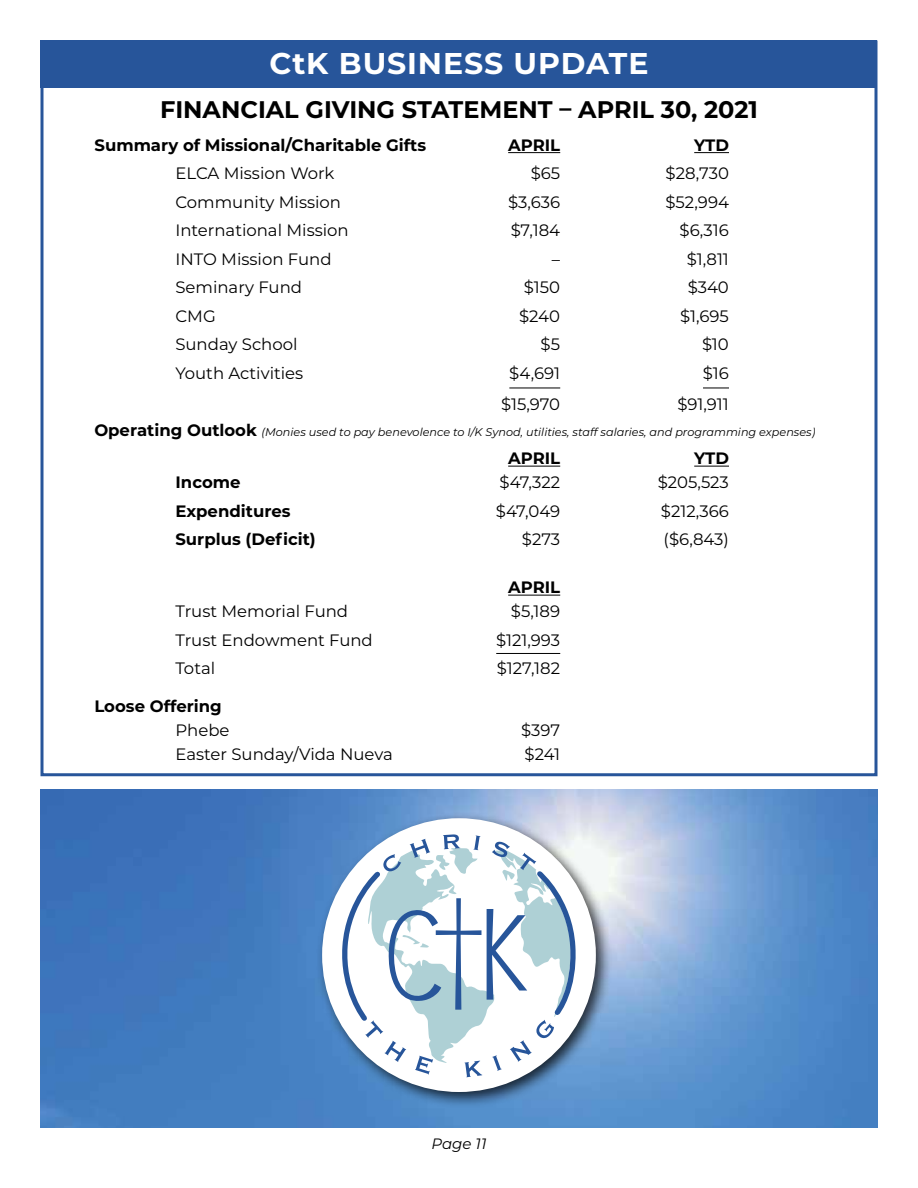
<style>
.page{position:relative;width:918px;height:1188px;background:#fff}
.page>*{position:absolute;margin:0;border:0;box-sizing:border-box;transform-origin:0 0}
.t1{font:700 30px "Montserrat";letter-spacing:.03em;color:#fff}
.t2{font:700 24px "Montserrat";color:#000}
.t3{font:16.5px "Montserrat";color:#000}
.t4{font:700 16.5px "Montserrat";color:#000}
.t5{font:italic 15px "Montserrat";color:#000}
.t6{font:italic 11.25px "Montserrat";color:#000}
.s1{font-weight:700;font-style:normal;font-size:16.5px}
</style>
<div class="page">
<div style="left:40px;top:40px;width:838px;height:48px;background:#27559a"></div>
<hr style="left:508px;top:152px;width:52px;height:1px;background:#000">
<hr style="left:694px;top:152px;width:35px;height:1px;background:#000">
<hr style="left:509px;top:388px;width:51px;height:1px;background:#000">
<svg style="left:703px;top:388px;width:26px;height:1px"></svg>
<hr style="left:508px;top:466px;width:52px;height:1px;background:#000">
<hr style="left:694px;top:466px;width:35px;height:1px;background:#000">
<hr style="left:508px;top:595px;width:52px;height:1px;background:#000">
<hr style="left:496px;top:653px;width:64px;height:1px;background:#000">
<img style="left:40px;top:790px;width:838px;height:337px">
<div style="left:316px;top:812px;width:296px;height:297px;background:#000;opacity:.75"></div>
<div style="left:322px;top:818px;width:274px;height:274px;background:#fff;border-radius:50%"></div>
<svg style="left:336px;top:834px;width:245px;height:243px"></svg>
<h1 class="t1" style="left:269px;top:42px;width:381px">CtK BUSINESS UPDATE</h1>
<h2 class="t2" style="left:160px;top:92px;width:599px">FINANCIAL GIVING STATEMENT – APRIL 30, 2021</h2>
<p class="t4" style="left:94px;top:133px;width:333px">Summary of Missional/Charitable Gifts</p>
<p class="t4" style="left:508px;top:133px;width:54px">APRIL</p>
<p class="t4" style="left:694px;top:133px;width:36px">YTD</p>
<p class="t3" style="left:175px;top:162px;width:161px">ELCA Mission Work</p>
<p class="t3" style="left:531px;top:162px;width:31px">$65</p>
<p class="t3" style="left:666px;top:162px;width:65px">$28,730</p>
<p class="t3" style="left:175px;top:191px;width:167px">Community Mission</p>
<p class="t3" style="left:508px;top:191px;width:54px">$3,636</p>
<p class="t3" style="left:666px;top:191px;width:65px">$52,994</p>
<p class="t3" style="left:175px;top:219px;width:175px">International Mission</p>
<p class="t3" style="left:511px;top:219px;width:51px">$7,184</p>
<p class="t3" style="left:680px;top:219px;width:51px">$6,316</p>
<p class="t3" style="left:175px;top:248px;width:158px">INTO Mission Fund</p>
<p class="t3" style="left:552px;top:248px;width:10px">–</p>
<p class="t3" style="left:687px;top:248px;width:44px">$1,811</p>
<p class="t3" style="left:175px;top:276px;width:128px">Seminary Fund</p>
<p class="t3" style="left:524px;top:276px;width:38px">$150</p>
<p class="t3" style="left:688px;top:276px;width:43px">$340</p>
<p class="t3" style="left:175px;top:305px;width:42px">CMG</p>
<p class="t3" style="left:519px;top:305px;width:42px">$240</p>
<p class="t3" style="left:680px;top:305px;width:50px">$1,695</p>
<p class="t3" style="left:175px;top:333px;width:124px">Sunday School</p>
<p class="t3" style="left:541px;top:333px;width:21px">$5</p>
<p class="t3" style="left:702px;top:333px;width:28px">$10</p>
<p class="t3" style="left:175px;top:362px;width:129px">Youth Activities</p>
<p class="t3" style="left:509px;top:362px;width:52px">$4,691</p>
<p class="t3" style="left:703px;top:362px;width:27px">$16</p>
<p class="t3" style="left:501px;top:393px;width:61px">$15,970</p>
<p class="t3" style="left:677px;top:393px;width:53px">$91,911</p>
<p class="t6" style="left:94px;top:424px;width:723px"><span class="s1">Operating Outlook</span> (Monies used to pay benevolence to I/K Synod, utilities, staff salaries, and programming expenses)</p>
<p class="t4" style="left:508px;top:447px;width:54px">APRIL</p>
<p class="t4" style="left:694px;top:447px;width:36px">YTD</p>
<p class="t4" style="left:175px;top:471px;width:67px">Income</p>
<p class="t3" style="left:499px;top:471px;width:62px">$47,322</p>
<p class="t3" style="left:658px;top:471px;width:73px">$205,523</p>
<p class="t4" style="left:175px;top:499px;width:117px">Expenditures</p>
<p class="t3" style="left:496px;top:500px;width:66px">$47,049</p>
<p class="t3" style="left:661px;top:500px;width:70px">$212,366</p>
<p class="t4" style="left:175px;top:528px;width:142px">Surplus (Deficit)</p>
<p class="t3" style="left:522px;top:528px;width:40px">$273</p>
<p class="t3" style="left:664px;top:528px;width:67px">($6,843)</p>
<p class="t4" style="left:508px;top:576px;width:54px">APRIL</p>
<p class="t3" style="left:175px;top:600px;width:174px">Trust Memorial Fund</p>
<p class="t3" style="left:511px;top:600px;width:51px">$5,189</p>
<p class="t3" style="left:175px;top:629px;width:199px">Trust Endowment Fund</p>
<p class="t3" style="left:496px;top:629px;width:66px">$121,993</p>
<p class="t3" style="left:175px;top:657px;width:41px">Total</p>
<p class="t3" style="left:497px;top:657px;width:65px">$127,182</p>
<p class="t4" style="left:94px;top:694px;width:129px">Loose Offering</p>
<p class="t3" style="left:175px;top:719px;width:56px">Phebe</p>
<p class="t3" style="left:521px;top:719px;width:40px">$397</p>
<p class="t3" style="left:175px;top:743px;width:219px">Easter Sunday/Vida Nueva</p>
<p class="t3" style="left:525px;top:743px;width:37px">$241</p>
<p class="t5" style="left:432px;top:1133px;width:56px">Page 11</p>
</div>
